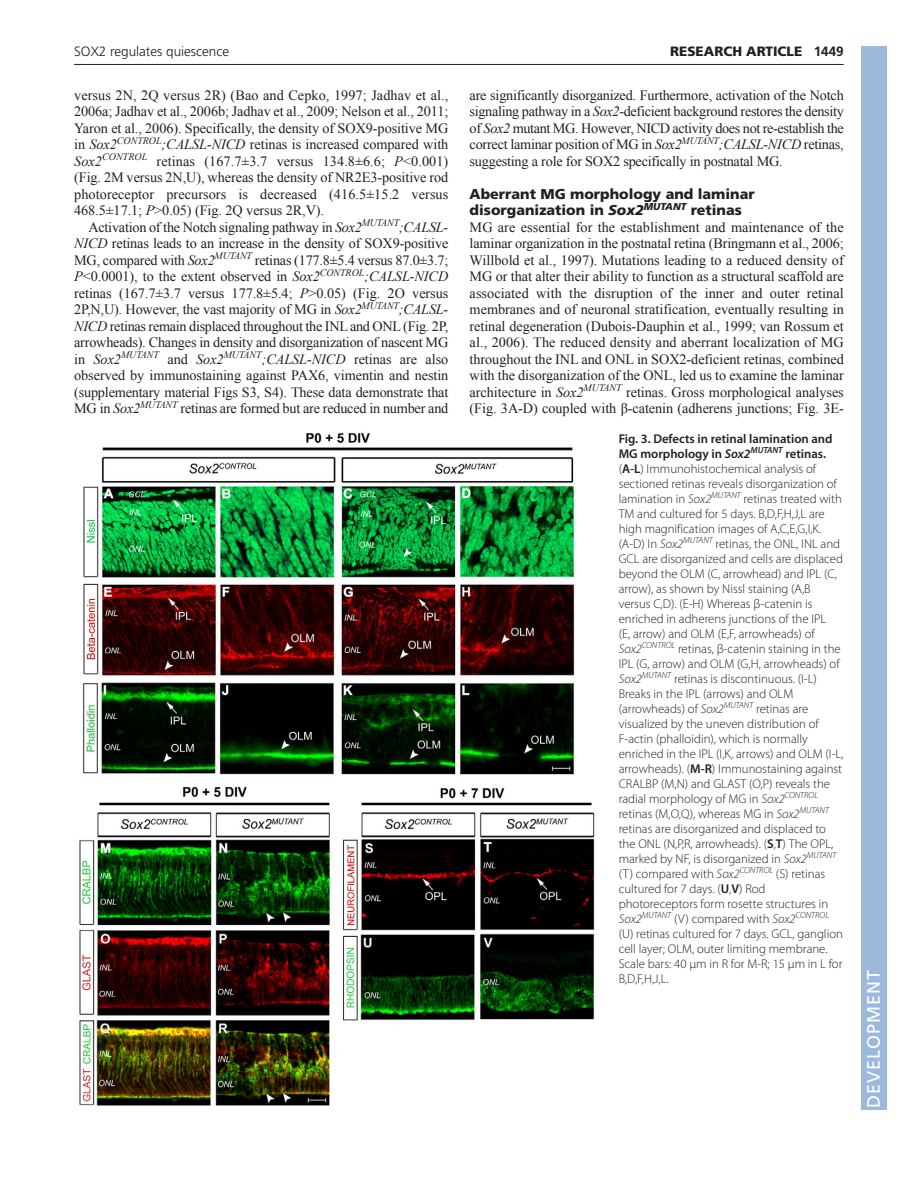
<style>
.page{position:relative;width:918px;height:1188px;background:#fff}
.page>*{position:absolute;margin:0;border:0;box-sizing:border-box;transform-origin:0 0}
.t1{font:18px "Frutiger LT Std";letter-spacing:.055em;color:#fff}
.t2{font:14.25px/16.5px "Times New Roman";letter-spacing:-.01em;color:#231f20;text-align:justify}
.t3{font:900 14.25px/16.5px "Frutiger LT Std";color:#231f20}
.t4{font:300 13.5px "Frutiger";color:#231f20}
.t5{font:900 13.5px "Frutiger LT Std";color:#231f20}
.t6{font:300 12.75px/15px "Myriad Pro";color:#231f20}
.s1{font-weight:700}
.s2{font-style:italic}
.s3{font-weight:600}
.s4{font-weight:600;font-style:italic}
</style>
<div class="page">
<hr style="left:74px;top:64px;width:770px;height:1px;background:#231f20">
<img style="left:79px;top:432px;width:516px;height:674px">
<div style="left:861px;top:46px;width:25px;height:1064px;background:#9cb9db"></div>
<p class="t4" style="left:74px;top:46px;width:156px">SOX2 regulates quiescence</p>
<p class="t5" style="left:670px;top:45px;width:175px">RESEARCH ARTICLE <span class="s1">1449</span></p>
<p class="t2" style="left:74px;top:87px;width:376px">versus 2N, 2Q versus 2R) (Bao and Cepko, 1997; Jadhav et al., 2006a; Jadhav et al., 2006b; Jadhav et al., 2009; Nelson et al., 2011; Yaron et al., 2006). Specifically, the density of SOX9-positive MG in <span class="s2">Sox2</span><sup>CONTROL</sup><span class="s2">;CALSL-NICD</span> retinas is increased compared with <span class="s2">Sox2</span><sup>CONTROL</sup> retinas (167.7±3.7 versus 134.8±6.6; <span class="s2">P</span>&lt;0.001) (Fig. 2M versus 2N,U), whereas the density of NR2E3-positive rod photoreceptor precursors is decreased (416.5±15.2 versus 468.5±17.1; <span class="s2">P</span>&gt;0.05) (Fig. 2Q versus 2R,V).</p>
<p class="t2" style="left:74px;top:219px;width:376px;text-indent:14px">Activation of the Notch signaling pathway in <span class="s2">Sox2</span><sup>MUTANT</sup><span class="s2">;CALSL-NICD</span> retinas leads to an increase in the density of SOX9-positive MG, compared with <span class="s2">Sox2</span><sup>MUTANT</sup> retinas (177.8±5.4 versus 87.0±3.7; <span class="s2">P</span>&lt;0.0001), to the extent observed in <span class="s2">Sox2</span><sup>CONTROL</sup><span class="s2">;CALSL-NICD </span>retinas (167.7±3.7 versus 177.8±5.4; <span class="s2">P</span>&gt;0.05) (Fig. 2O versus 2P,N,U). However, the vast majority of MG in <span class="s2">Sox2</span><sup>MUTANT</sup><span class="s2">;CALSL-NICD</span> retinas remain displaced throughout the INL and ONL (Fig. 2P, arrowheads). Changes in density and disorganization of nascent MG in <span class="s2">Sox2</span><sup>MUTANT</sup> and <span class="s2">Sox2</span><sup>MUTANT</sup><span class="s2">;CALSL-NICD</span> retinas are also observed by immunostaining against PAX6, vimentin and nestin (supplementary material Figs S3, S4). These data demonstrate that MG in <span class="s2">Sox2</span><sup>MUTANT</sup> retinas are formed but are reduced in number and</p>
<p class="t2" style="left:470px;top:87px;width:376px">are significantly disorganized. Furthermore, activation of the Notch signaling pathway in a <span class="s2">Sox2</span>-deficient background restores the density of <span class="s2">Sox2</span> mutant MG. However, NICD activity does not re-establish the correct laminar position of MG in <span class="s2">Sox2</span><sup>MUTANT</sup><span class="s2">;CALSL-NICD</span> retinas, suggesting a role for SOX2 specifically in postnatal MG.</p>
<p class="t3" style="left:470px;top:186px;width:287px">Aberrant MG morphology and laminar disorganization in <span class="s2">Sox2</span><sup>MUTANT</sup> retinas</p>
<p class="t2" style="left:470px;top:219px;width:376px">MG are essential for the establishment and maintenance of the laminar organization in the postnatal retina (Bringmann et al., 2006; Willbold et al., 1997). Mutations leading to a reduced density of MG or that alter their ability to function as a structural scaffold are associated with the disruption of the inner and outer retinal membranes and of neuronal stratification, eventually resulting in retinal degeneration (Dubois-Dauphin et al., 1999; van Rossum et al., 2006). The reduced density and aberrant localization of MG throughout the INL and ONL in SOX2-deficient retinas, combined with the disorganization of the ONL, led us to examine the laminar architecture in <span class="s2">Sox2</span><sup>MUTANT</sup> retinas. Gross morphological analyses (Fig. 3A-D) coupled with β-catenin (adherens junctions; Fig. 3E-</p>
<p class="t6" style="left:619px;top:432px;width:226px"><span class="s3">Fig. 3. Defects in retinal lamination and MG morphology in</span> <span class="s4">Sox2</span><sup>MUTANT</sup> <span class="s3">retinas. </span>(<span class="s3">A-L</span>) Immunohistochemical analysis of sectioned retinas reveals disorganization of lamination in <span class="s2">Sox2</span><sup>MUTANT</sup> retinas treated with TM and cultured for 5 days. B,D,F,H,J,L are high magnification images of A,C,E,G,I,K. (A-D) In <span class="s2">Sox2</span><sup>MUTANT</sup> retinas, the ONL, INL and GCL are disorganized and cells are displaced beyond the OLM (C, arrowhead) and IPL (C, arrow), as shown by Nissl staining (A,B versus C,D). (E-H) Whereas β-catenin is enriched in adherens junctions of the IPL<br>(E, arrow) and OLM (E,F, arrowheads) of <span class="s2">Sox2</span><sup>CONTROL</sup> retinas, β-catenin staining in the IPL (G, arrow) and OLM (G,H, arrowheads) of <span class="s2">Sox2</span><sup>MUTANT</sup> retinas is discontinuous. (I-L)<br>Breaks in the IPL (arrows) and OLM (arrowheads) of <span class="s2">Sox2</span><sup>MUTANT</sup> retinas are visualized by the uneven distribution of F-actin (phalloidin), which is normally enriched in the IPL (I,K, arrows) and OLM (I-L, arrowheads). (<span class="s3">M-R</span>) Immunostaining against CRALBP (M,N) and GLAST (O,P) reveals the radial morphology of MG in <span class="s2">Sox2</span><sup>CONTROL </sup>retinas (M,O,Q), whereas MG in <span class="s2">Sox2</span><sup>MUTANT </sup>retinas are disorganized and displaced to the ONL (N,P,R, arrowheads). (<span class="s3">S</span>,<span class="s3">T</span>) The OPL, marked by NF, is disorganized in <span class="s2">Sox2</span><sup>MUTANT </sup>(T) compared with <span class="s2">Sox2</span><sup>CONTROL</sup> (S) retinas cultured for 7 days. (<span class="s3">U</span>,<span class="s3">V</span>) Rod photoreceptors form rosette structures in <span class="s2">Sox2</span><sup>MUTANT</sup> (V) compared with <span class="s2">Sox2</span><sup>CONTROL </sup>(U) retinas cultured for 7 days. GCL, ganglion cell layer; OLM, outer limiting membrane.<br>Scale bars: 40 μm in R for M-R; 15 μm in L for B,D,F,H,J,L.</p>
<p class="t1" style="left:863px;top:1108px;width:140px;rotate:-90deg">DEVELOPMENT</p>
</div>
